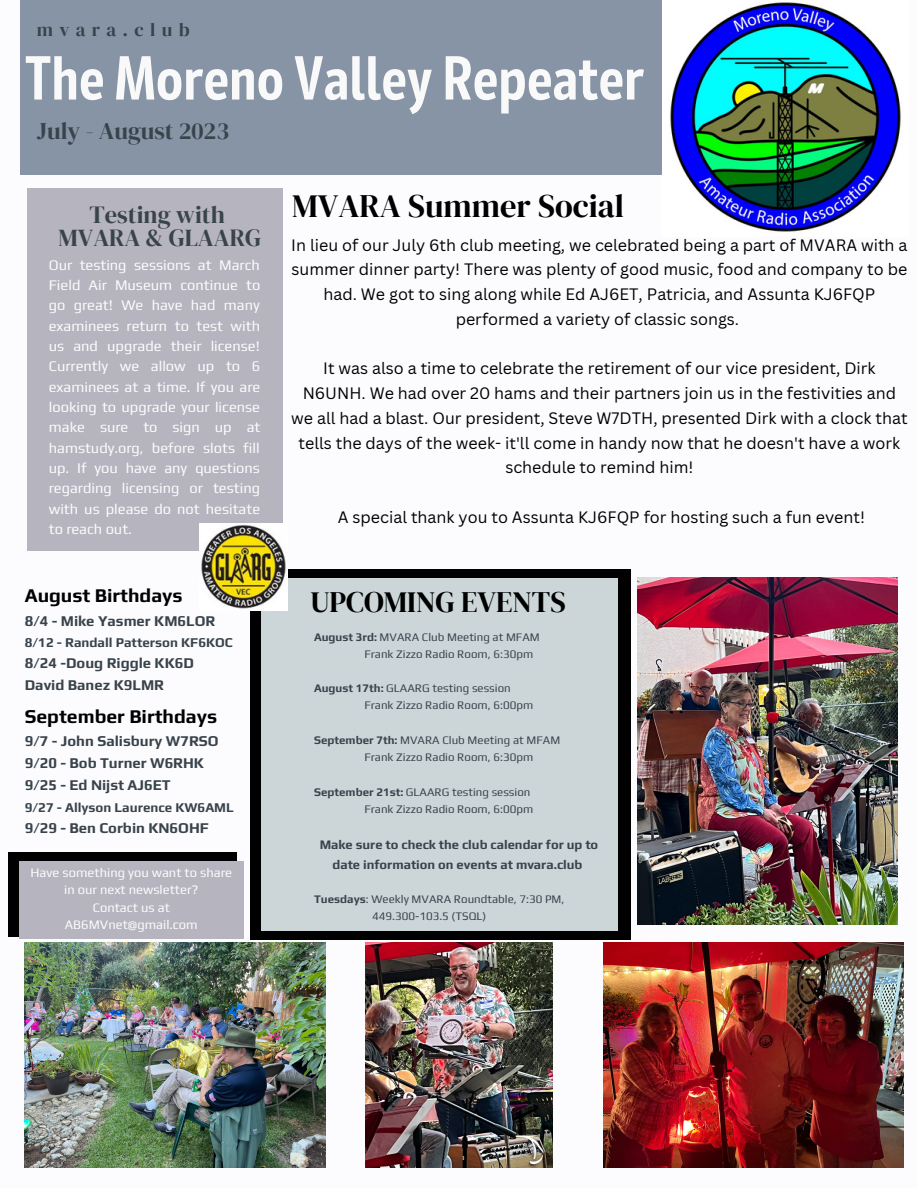
<style>
.page{position:relative;width:918px;height:1188px;background:#fff}
.page>*{position:absolute;margin:0;border:0;box-sizing:border-box;transform-origin:0 0}
.t1{font:700 61.95px "Mozer";color:#f9f9f9}
.t2{font:32.55px "DM Serif Display";color:#000}
.t3{font:29.55px "DM Serif Display";color:#000}
.t4{font:24.45px "DM Serif Display";color:#39434c}
.t5{font:24px "DM Serif Display";color:#39434c}
.t6{font:700 19.35px "Play";color:#000}
.t7{font:18.75px "DM Serif Display";letter-spacing:.34em;color:#39434c}
.t8{font:16.05px/24.8px "Canva Sans";color:#000;text-align:center}
.t9{font:700 14.85px "Play";color:#39434c}
.t10{font:14.7px/20.4px "Play";color:#fcfcfe;text-align:justify}
.t11{font:700 13.35px "Play";color:#39434c}
.t12{font:12.9px/17.2px "Play";color:#fcfcfe;text-align:center}
.t13{font:700 12.9px/19.2px "Play";color:#39434c;text-align:center}
.t14{font:11.55px "Play";color:#39434c}
.s1{font-weight:700}
</style>
<div class="page">
<div style="left:20px;top:0;width:810px;height:174px;background:#8694a5"></div>
<div style="left:27px;top:188px;width:256px;height:362px;background:#b6b4be"></div>
<img style="left:663px;top:0;width:238px;height:232px">
<div style="left:250px;top:569px;width:380px;height:370px;background:#000"></div>
<div style="left:261px;top:578px;width:357px;height:353px;background:#ccd6d9"></div>
<img style="left:199px;top:523px;width:88px;height:88px">
<div style="left:8px;top:852px;width:229px;height:85px;background:#000"></div>
<div style="left:19px;top:861px;width:224px;height:78px;background:#b6b4be"></div>
<img style="left:638px;top:578px;width:260px;height:346px">
<img style="left:25px;top:943px;width:300px;height:225px">
<img style="left:603px;top:943px;width:301px;height:225px">
<img style="left:366px;top:943px;width:186px;height:225px">
<p class="t7" style="left:37px;top:16px;width:154px">mvara.club</p>
<p class="t1" style="left:25px;top:42px;width:621px">The Moreno Valley Repeater</p>
<p class="t5" style="left:37px;top:114px;width:194px">July - August 2023</p>
<p class="t4" style="left:90px;top:197px;width:137px">Testing with</p>
<p class="t4" style="left:59px;top:221px;width:204px">MVARA &amp; GLAARG</p>
<p class="t10" style="left:49px;top:254px;width:213px">Our testing sessions at March Field Air Museum continue to go great! We have had many examinees return to test with us and upgrade their license!<br>Currently we allow up to 6 examinees at a time. If you are looking to upgrade your license make sure to sign up at hamstudy.org, before slots fill up. If you have any questions regarding licensing or testing with us please do not hesitate to reach out.</p>
<p class="t6" style="left:25px;top:584px;width:159px">August Birthdays</p>
<p class="t9" style="left:25px;top:612px;width:192px">8/4 - Mike Yasmer KM6LOR</p>
<p class="t11" style="left:25px;top:634px;width:210px">8/12 - Randall Patterson KF6KOC</p>
<p class="t9" style="left:25px;top:654px;width:171px">8/24 -Doug Riggle KK6D</p>
<p class="t9" style="left:25px;top:676px;width:141px">David Banez K9LMR</p>
<p class="t6" style="left:25px;top:705px;width:194px">September Birthdays</p>
<p class="t9" style="left:25px;top:732px;width:195px">9/7 - John Salisbury W7RSO</p>
<p class="t9" style="left:25px;top:754px;width:181px">9/20 - Bob Turner W6RHK</p>
<p class="t9" style="left:25px;top:777px;width:147px">9/25 - Ed Nijst AJ6ET</p>
<p class="t11" style="left:25px;top:799px;width:211px">9/27 - Allyson Laurence KW6AML</p>
<p class="t9" style="left:25px;top:819px;width:186px">9/29 - Ben Corbin KN6OHF</p>
<p class="t12" style="left:31px;top:864px;width:203px">Have something you want to share in our next newsletter?</p>
<p class="t12" style="left:65px;top:898px;width:134px">Contact us at<br>AB6MVnet@gmail.com</p>
<p class="t2" style="left:292px;top:183px;width:333px">MVARA Summer Social</p>
<p class="t8" style="left:291px;top:232px;width:618px">In lieu of our July 6th club meeting, we celebrated being a part of MVARA with a summer dinner party! There was plenty of good music, food and company to be had. We got to sing along while Ed AJ6ET, Patricia, and Assunta KJ6FQP performed a variety of classic songs.</p>
<p class="t8" style="left:291px;top:356px;width:618px">It was also a time to celebrate the retirement of our vice president, Dirk N6UNH. We had over 20 hams and their partners join us in the festivities and we all had a blast. Our president, Steve W7DTH, presented Dirk with a clock that tells the days of the week- it'll come in handy now that he doesn't have a work schedule to remind him!</p>
<p class="t8" style="left:338px;top:504px;width:529px">A special thank you to Assunta KJ6FQP for hosting such a fun event!</p>
<p class="t3" style="left:310px;top:581px;width:257px">UPCOMING EVENTS</p>
<p class="t14" style="left:314px;top:630px;width:227px"><span class="s1">August 3rd:</span> MVARA Club Meeting at MFAM</p>
<p class="t14" style="left:364px;top:647px;width:170px">Frank Zizzo Radio Room, 6:30pm</p>
<p class="t14" style="left:314px;top:681px;width:198px"><span class="s1">August 17th:</span> GLAARG testing session</p>
<p class="t14" style="left:364px;top:699px;width:170px">Frank Zizzo Radio Room, 6:00pm</p>
<p class="t14" style="left:314px;top:733px;width:248px"><span class="s1">September 7th:</span> MVARA Club Meeting at MFAM</p>
<p class="t14" style="left:364px;top:750px;width:170px">Frank Zizzo Radio Room, 6:30pm</p>
<p class="t14" style="left:314px;top:785px;width:218px"><span class="s1">September 21st:</span> GLAARG testing session</p>
<p class="t14" style="left:364px;top:802px;width:170px">Frank Zizzo Radio Room, 6:00pm</p>
<p class="t13" style="left:320px;top:835px;width:280px">Make sure to check the club calendar for up to date information on events at mvara.club</p>
<p class="t14" style="left:314px;top:892px;width:252px"><span class="s1">Tuesdays</span>: Weekly MVARA Roundtable, 7:30 PM,</p>
<p class="t14" style="left:372px;top:909px;width:115px">449.300-103.5 (TSQL)</p>
</div>
